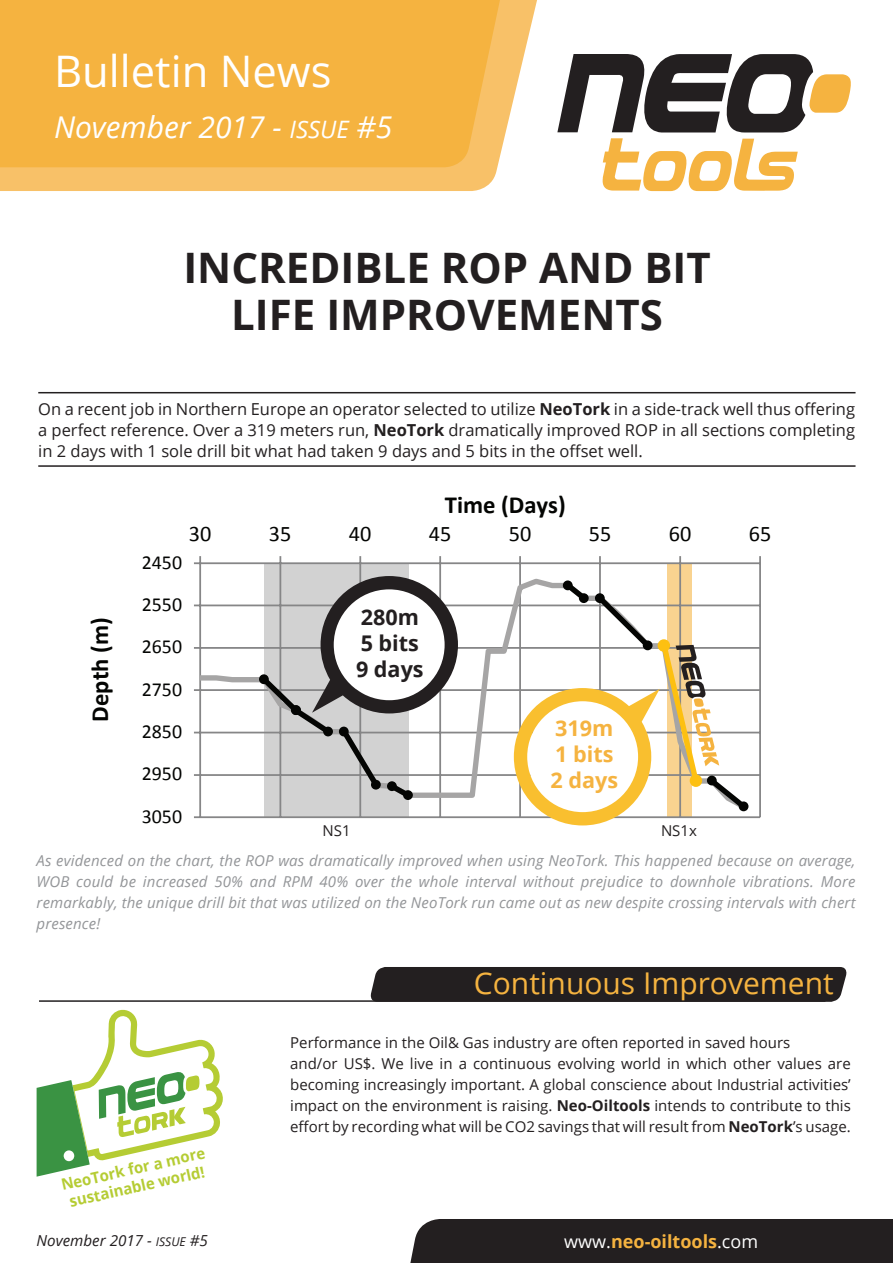
<style>
.page{position:relative;width:893px;height:1263px;background:#fff}
.page>*{position:absolute;margin:0;border:0;box-sizing:border-box;transform-origin:0 0}
.t1{font:43.5px "Open Sans";color:#fff}
.t2{font:700 42px "Open Sans";color:#231f20}
.t3{font:30px "Open Sans";color:#f5b340}
.t4{font:italic 30px "Open Sans";color:#fff}
.t5{font:700 24.6px "Calibri";color:#040503}
.t6{font:22.35px "Calibri";color:#040503}
.t7{font:700 21.6px "Open Sans";color:#231f20}
.t8{font:700 21.6px "Open Sans";color:#f5b340}
.t9{font:19.95px/42.3px "Calibri";color:#040503;text-align:justify}
.t10{font:700 18px "Open Sans";color:#f5b340}
.t11{font:16.5px "Open Sans";color:#231f20}
.t12{font:700 15.6px "Open Sans";color:#b5cc34;scale:.96 1}
.t13{font:700 15.3px "Open Sans";color:#b5cc34}
.t14{font:italic 15.15px "Open Sans";color:#231f20}
.t15{font:15px/21px "Open Sans";color:#231f20;text-align:justify}
.t16{font:italic 15px/21px "Open Sans";letter-spacing:.01em;color:#939598;text-align:justify}
.s1{font-size:24px}
.s2{font-weight:700}
.s3{font-size:15.3px}
.s4{font-size:12.15px}
.s5{font-weight:400;color:#fff}
</style>
<div class="page">
<svg style="left:0;top:0;width:537px;height:191px;fill:#f8c168"></svg>
<div style="left:0;top:0;width:512px;height:167px;background:#f5b340"></div>
<div style="left:410px;top:1219px;width:483px;height:44px;background:#231f20"></div>
<hr style="left:38px;top:392px;width:817px;height:1px;background:#231f20">
<svg style="left:602px;top:138px;width:196px;height:53px"></svg>
<svg style="left:557px;top:54px;width:294px;height:78px"></svg>
<div style="left:370px;top:967px;width:477px;height:35px;background:#231f20"></div>
<hr style="left:39px;top:1000px;width:786px;height:2px;background:#231f20">
<hr style="left:38px;top:465px;width:817px;height:2px;background:#231f20">
<svg style="left:667px;top:564px;width:24px;height:12px"></svg>
<div style="left:264px;top:563px;width:144px;height:253px;background:#d2d2d2"></div>
<hr style="left:200px;top:604px;width:560px;height:2px;background:#868687">
<hr style="left:200px;top:647px;width:560px;height:2px;background:#868687">
<hr style="left:200px;top:689px;width:560px;height:2px;background:#868687">
<hr style="left:200px;top:732px;width:560px;height:1px;background:#868687">
<hr style="left:200px;top:774px;width:560px;height:2px;background:#868687">
<hr style="left:200px;top:816px;width:560px;height:2px;background:#868687">
<hr style="left:279px;top:563px;width:2px;height:254px;background:#868687">
<hr style="left:359px;top:563px;width:2px;height:254px;background:#868687">
<hr style="left:439px;top:563px;width:2px;height:254px;background:#868687">
<hr style="left:519px;top:563px;width:2px;height:254px;background:#868687">
<hr style="left:599px;top:563px;width:2px;height:254px;background:#868687">
<hr style="left:679px;top:563px;width:2px;height:254px;background:#868687">
<hr style="left:759px;top:563px;width:2px;height:254px;background:#868687">
<hr style="left:199px;top:563px;width:2px;height:254px;background:#868687">
<hr style="left:200px;top:562px;width:560px;height:2px;background:#868687">
<svg style="left:194px;top:556px;width:7px;height:8px"></svg>
<svg style="left:279px;top:556px;width:2px;height:6px"></svg>
<svg style="left:359px;top:556px;width:2px;height:6px"></svg>
<svg style="left:439px;top:556px;width:2px;height:6px"></svg>
<svg style="left:519px;top:556px;width:2px;height:6px"></svg>
<svg style="left:599px;top:556px;width:2px;height:6px"></svg>
<svg style="left:679px;top:556px;width:2px;height:6px"></svg>
<svg style="left:759px;top:556px;width:2px;height:7px"></svg>
<svg style="left:200px;top:576px;width:492px;height:238px"></svg>
<svg style="left:257px;top:576px;width:201px;height:226px"></svg>
<svg style="left:514px;top:578px;width:237px;height:247px"></svg>
<svg style="left:37px;top:1009px;width:186px;height:168px"></svg>
<p class="t1" style="left:54px;top:41px;width:279px">Bulletin News</p>
<p class="t4" style="left:54px;top:106px;width:340px">November 2017 - <span class="s1">ISSUE</span> #5</p>
<p class="t2" style="left:183px;top:238px;width:529px">INCREDIBLE ROP AND BIT</p>
<p class="t2" style="left:231px;top:285px;width:433px">LIFE IMPROVEMENTS</p>
<p class="t11" style="left:38px;top:398px;width:818px">On a recent job in Northern Europe an operator selected to utilize <span class="s2">NeoTork</span> in a side-track well thus offering</p>
<p class="t11" style="left:38px;top:419px;width:818px">a perfect reference. Over a 319 meters run, <span class="s2">NeoTork</span> dramatically improved ROP in all sections completing</p>
<p class="t11" style="left:38px;top:440px;width:606px">in 2 days with 1 sole drill bit what had taken 9 days and 5 bits in the offset well.</p>
<h3 class="t5" style="left:445px;top:489px;width:122px">Time (Days)</h3>
<h3 class="t5" style="left:84px;top:721px;width:106px;rotate:-90deg">Depth (m)</h3>
<h3 class="t9" style="left:142px;top:541px;width:42px">2450<br>2550<br>2650<br>2750<br>2850<br>2950<br>3050</h3>
<h3 class="t6" style="left:189px;top:520px;width:24px">30</h3>
<h3 class="t6" style="left:269px;top:520px;width:24px">35</h3>
<h3 class="t6" style="left:349px;top:520px;width:24px">40</h3>
<h3 class="t6" style="left:429px;top:520px;width:24px">45</h3>
<h3 class="t6" style="left:509px;top:520px;width:24px">50</h3>
<h3 class="t6" style="left:589px;top:520px;width:24px">55</h3>
<h3 class="t6" style="left:669px;top:520px;width:24px">60</h3>
<h3 class="t6" style="left:749px;top:520px;width:24px">65</h3>
<p class="t7" style="left:361px;top:602px;width:60px">280m</p>
<p class="t7" style="left:361px;top:628px;width:60px">5 bits</p>
<p class="t7" style="left:356px;top:654px;width:69px">9 days</p>
<p class="t8" style="left:555px;top:713px;width:60px">319m</p>
<p class="t8" style="left:555px;top:739px;width:60px">1 bits</p>
<p class="t8" style="left:551px;top:765px;width:69px">2 days</p>
<p class="t15" style="left:323px;top:819px;width:30px">NS1</p>
<p class="t15" style="left:661px;top:819px;width:37px">NS1x</p>
<p class="t16" style="left:37px;top:850px;width:820px">As evidenced on the chart, the ROP was dramatically improved when using NeoTork. This happened because on average, WOB could be increased 50% and RPM 40% over the whole interval without prejudice to downhole vibrations. More remarkably, the unique drill bit that was utilized on the NeoTork run came out as new despite crossing intervals with chert presence!</p>
<p class="t3" style="left:474px;top:962px;width:361px">Continuous Improvement</p>
<p class="t12" style="left:59px;top:1174px;width:154px;rotate:-13deg">NeoTork for a <span class="s3">more</span></p>
<p class="t13" style="left:168px;top:1168px;width:36px;rotate:-13deg">orld!</p>
<p class="t12" style="left:67px;top:1190px;width:109px;rotate:-12deg">sustainable <span class="s3">w</span></p>
<p class="t14" style="left:37px;top:1230px;width:173px">November 2017 - <span class="s4">ISSUE</span> #5</p>
<p class="t15" style="left:290px;top:1032px;width:502px">Performance in the Oil&amp; Gas industry are often reported in saved hours</p>
<p class="t15" style="left:290px;top:1053px;width:562px">and/or US$. We live in a continuous evolving world in which other values are becoming increasingly important. A global conscience about Industrial activities’ impact on the environment is raising. <span class="s2">Neo-Oiltools</span> intends to contribute to this effort by recording what will be CO2 savings that will result from <span class="s2">NeoTork</span>’s usage.</p>
<p class="t10" style="left:564px;top:1228px;width:195px"><span class="s5">www.</span>neo-oiltools<span class="s5">.com</span></p>
</div>
